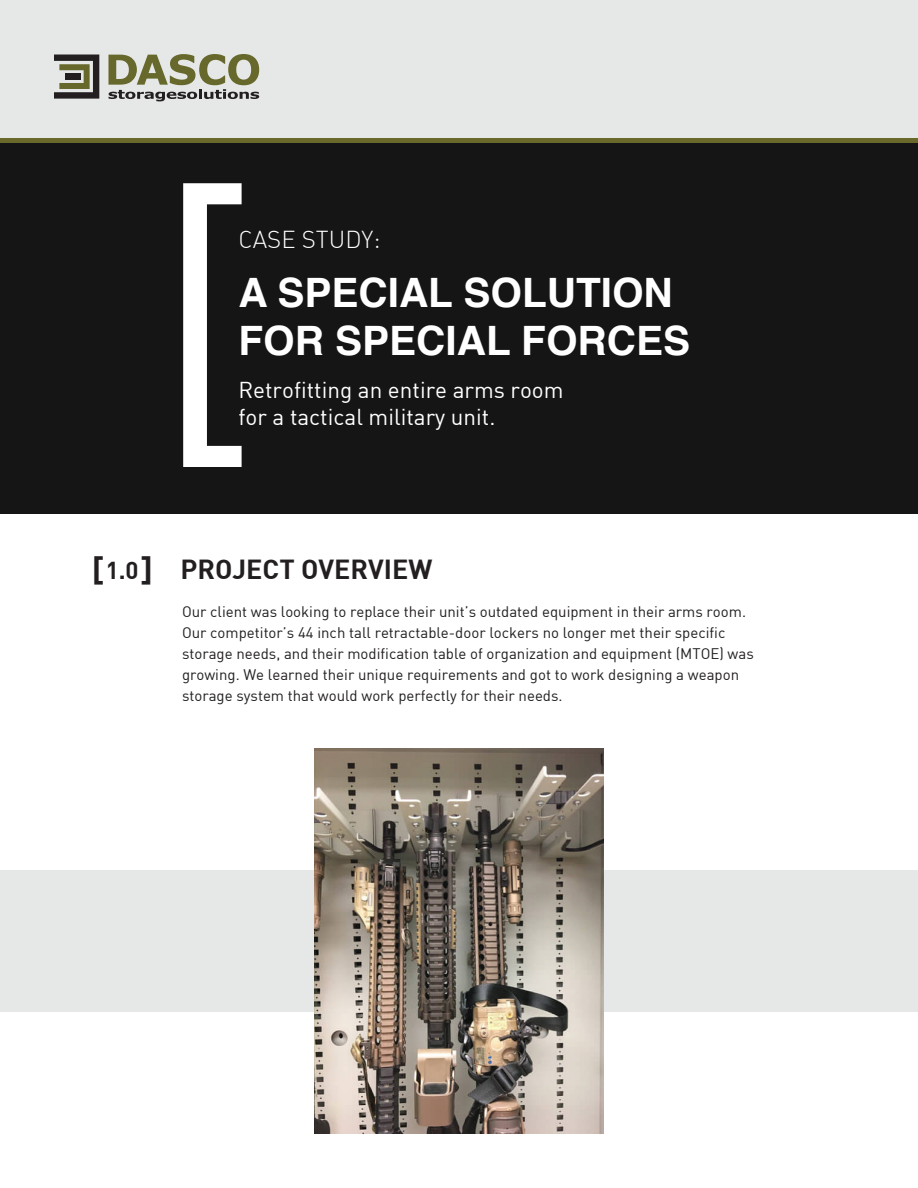
<style>
.page{position:relative;width:918px;height:1188px;background:#fff}
.page>*{position:absolute;margin:0;border:0;box-sizing:border-box;transform-origin:0 0}
.t1{font:330px "DIN";color:#fff}
.t2{font:700 40.5px "Helvetica";color:#fff}
.t3{font:33px "DIN Bold";color:#231f20}
.t4{font:27px "DIN Bold";color:#231f20}
.t5{font:24px "DIN Light Alternate";color:#fff}
.t6{font:24px "DIN Bold";color:#231f20}
.t7{font:22.5px "DIN";color:#fff}
.t8{font:15px/21px "DIN";color:#231f20}
</style>
<div class="page">
<div style="left:0;top:0;width:918px;height:143px;background:#e5e8e7"></div>
<div style="left:0;top:870px;width:918px;height:142px;background:#e5e8e7"></div>
<div style="left:0;top:142px;width:918px;height:372px;background:#161516"></div>
<hr style="left:0;top:139px;width:918px;height:4px;background:#69692c">
<svg style="left:109px;top:54px;width:150px;height:47px"></svg>
<svg style="left:54px;top:55px;width:45px;height:44px"></svg>
<img style="left:315px;top:749px;width:288px;height:385px">
<p class="t1" style="left:153px;top:118px;width:105px">[</p>
<p class="t5" style="left:238px;top:225px;width:143px">CASE STUDY:</p>
<p class="t2" style="left:238px;top:260px;width:436px">A SPECIAL SOLUTION</p>
<p class="t2" style="left:238px;top:308px;width:453px">FOR SPECIAL FORCES</p>
<p class="t7" style="left:238px;top:376px;width:327px">Retrofitting an entire arms room</p>
<p class="t7" style="left:238px;top:403px;width:258px">for a tactical military unit.</p>
<p class="t3" style="left:92px;top:549px;width:14px">[</p>
<p class="t6" style="left:106px;top:555px;width:34px">1.0</p>
<p class="t3" style="left:140px;top:549px;width:14px">]</p>
<p class="t4" style="left:180px;top:552px;width:253px">PROJECT OVERVIEW</p>
<p class="t8" style="left:182px;top:601px;width:573px">Our client was looking to replace their unit’s outdated equipment in their arms room.<br>Our competitor’s 44 inch tall retractable-door lockers no longer met their specific storage needs, and their modification table of organization and equipment (MTOE) was growing. We learned their unique requirements and got to work designing a weapon storage system that would work perfectly for their needs.</p>
</div>
